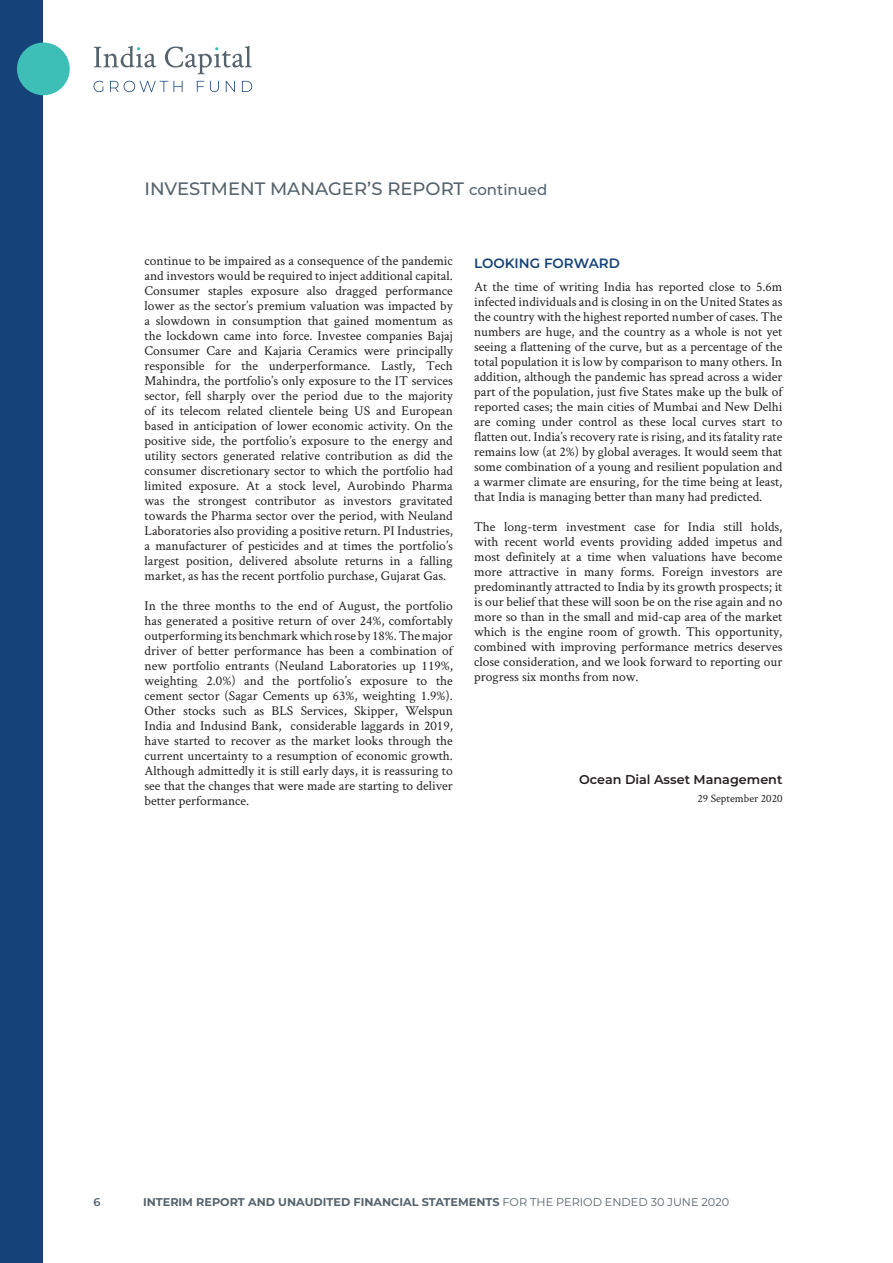
<style>
.page{position:relative;width:893px;height:1263px;background:#fff}
.page>*{position:absolute;margin:0;border:0;box-sizing:border-box;transform-origin:0 0}
.t1{font:500 18px "Montserrat";color:#55636c}
.t2{font:13.5px/15px "Crimson Text";color:#231f20;text-align:justify}
.t3{font:600 13.5px "Montserrat";color:#154379}
.t4{font:600 12.75px "Montserrat";color:#231f20}
.t5{font:11.4px "Crimson Text";color:#231f20}
.t6{font:700 11.25px "Montserrat";color:#55636c}
.t7{font:600 11.25px "Montserrat";color:#55636c}
.s1{font-size:15px}
.s2{font-weight:400}
</style>
<div class="page">
<div style="left:0;top:0;width:43px;height:1263px;background:#154379"></div>
<svg style="left:94px;top:81px;width:9px;height:11px"></svg>
<svg style="left:110px;top:81px;width:73px;height:11px"></svg>
<svg style="left:197px;top:81px;width:7px;height:11px"></svg>
<svg style="left:210px;top:81px;width:9px;height:11px"></svg>
<svg style="left:226px;top:81px;width:9px;height:11px"></svg>
<svg style="left:242px;top:81px;width:10px;height:11px"></svg>
<svg style="left:94px;top:46px;width:62px;height:22px"></svg>
<svg style="left:165px;top:46px;width:87px;height:28px"></svg>
<div style="left:17px;top:43px;width:53px;height:52px;background:#3dbfb8;border-radius:50%"></div>
<h1 class="t1" style="left:145px;top:176px;width:404px">INVESTMENT MANAGER’S REPORT <span class="s1">continued</span></h1>
<p class="t2" style="left:145px;top:252px;width:310px">continue to be impaired as a consequence of the pandemic and investors would be required to inject additional capital.<br>Consumer staples exposure also dragged performance lower as the sector’s premium valuation was impacted by a slowdown in consumption that gained momentum as the lockdown came into force. Investee companies Bajaj Consumer Care and Kajaria Ceramics were principally responsible for the underperformance. Lastly, Tech Mahindra, the portfolio’s only exposure to the IT services sector, fell sharply over the period due to the majority of its telecom related clientele being US and European based in anticipation of lower economic activity. On the positive side, the portfolio’s exposure to the energy and utility sectors generated relative contribution as did the consumer discretionary sector to which the portfolio had limited exposure. At a stock level, Aurobindo Pharma was the strongest contributor as investors gravitated towards the Pharma sector over the period, with Neuland Laboratories also providing a positive return. PI Industries, a manufacturer of pesticides and at times the portfolio’s largest position, delivered absolute returns in a falling market, as has the recent portfolio purchase, Gujarat Gas.</p>
<p class="t2" style="left:145px;top:597px;width:310px">In the three months to the end of August, the portfolio has generated a positive return of over 24%, comfortably outperforming its benchmark which rose by 18%. The major driver of better performance has been a combination of new portfolio entrants (Neuland Laboratories up 119%, weighting 2.0%) and the portfolio’s exposure to the cement sector (Sagar Cements up 63%, weighting 1.9%).<br>Other stocks such as BLS Services, Skipper, Welspun India and Indusind Bank, considerable laggards in 2019, have started to recover as the market looks through the current uncertainty to a resumption of economic growth.<br>Although admittedly it is still early days, it is reassuring to see that the changes that were made are starting to deliver better performance.</p>
<p class="t3" style="left:474px;top:254px;width:147px">LOOKING FORWARD</p>
<p class="t2" style="left:474px;top:278px;width:310px">At the time of writing India has reported close to 5.6m infected individuals and is closing in on the United States as the country with the highest reported number of cases. The numbers are huge, and the country as a whole is not yet seeing a flattening of the curve, but as a percentage of the total population it is low by comparison to many others. In addition, although the pandemic has spread across a wider part of the population, just five States make up the bulk of reported cases; the main cities of Mumbai and New Delhi are coming under control as these local curves start to flatten out. India’s recovery rate is rising, and its fatality rate remains low (at 2%) by global averages. It would seem that some combination of a young and resilient population and a warmer climate are ensuring, for the time being at least, that India is managing better than many had predicted.</p>
<p class="t2" style="left:474px;top:518px;width:310px">The long-term investment case for India still holds, with recent world events providing added impetus and most definitely at a time when valuations have become more attractive in many forms. Foreign investors are predominantly attracted to India by its growth prospects; it is our belief that these will soon be on the rise again and no more so than in the small and mid-cap area of the market which is the engine room of growth. This opportunity, combined with improving performance metrics deserves close consideration, and we look forward to reporting our progress six months from now.</p>
<p class="t4" style="left:579px;top:771px;width:205px">Ocean Dial Asset Management</p>
<p class="t5" style="left:697px;top:791px;width:87px">29 September 2020</p>
<p class="t7" style="left:94px;top:1194px;width:9px">6</p>
<p class="t6" style="left:143px;top:1194px;width:588px">INTERIM REPORT AND UNAUDITED FINANCIAL STATEMENTS <span class="s2">FOR THE PERIOD ENDED 30 JUNE 2020</span></p>
</div>
